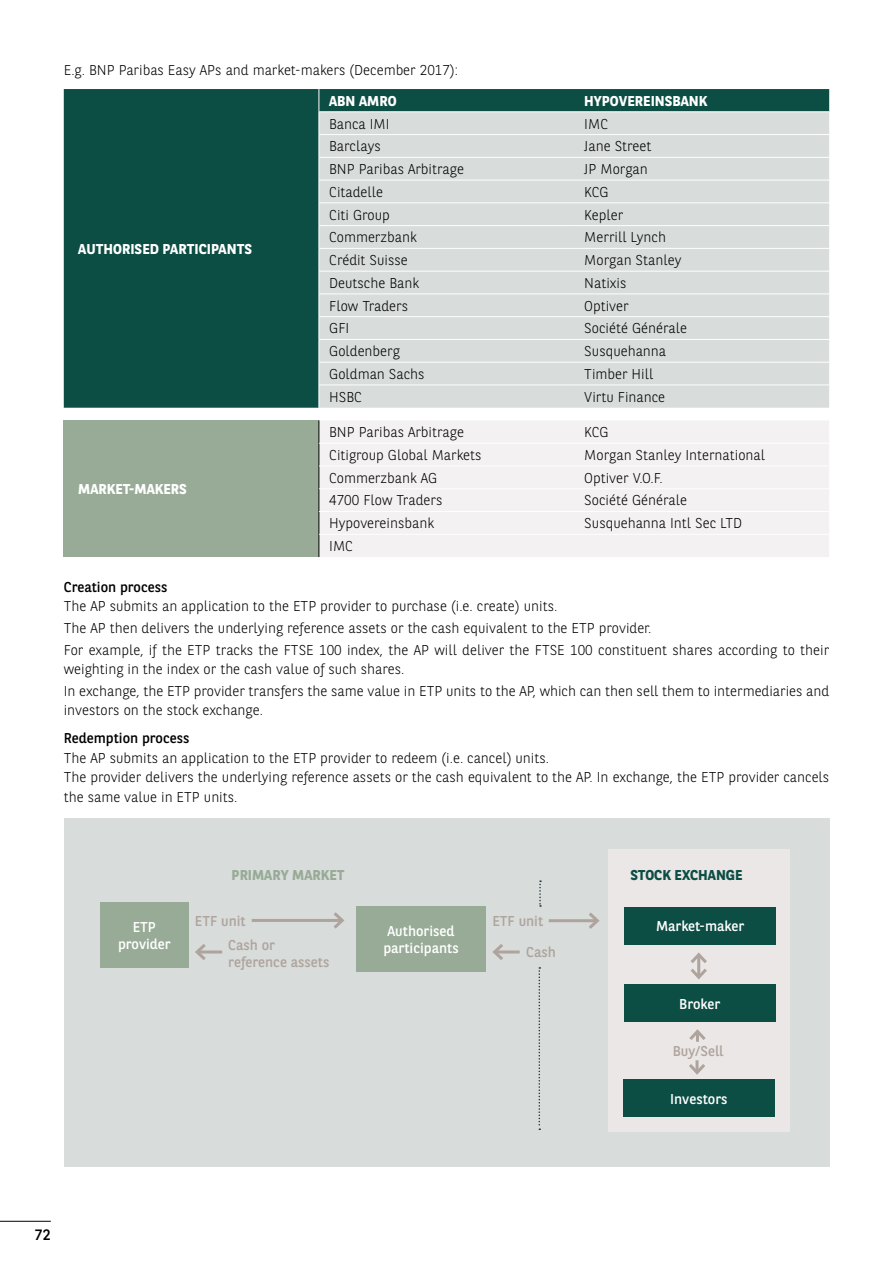
<style>
.page{position:relative;width:893px;height:1263px;background:#fff}
.page>*{position:absolute;margin:0;border:0;box-sizing:border-box;transform-origin:0 0}
.t1{font:15px "BNPP Sans";color:#000}
.t2{font:300 14.25px/21.6px "BNPP Sans";color:#000}
.t3{font:14.25px/17.1px "BNPP Sans";color:#fff;text-align:center}
.t4{font:700 14.25px "BNPP Sans";color:#fff}
.t5{font:14.25px/17.1px "BNPP Sans";color:#afa49d}
.t6{font:14.25px "BNPP Sans";color:#000}
.t7{font:700 14.25px "BNPP Sans";color:#98ab97}
.t8{font:700 14.25px "BNPP Sans";color:#0c4d44}
</style>
<div class="page">
<hr style="left:0;top:1221px;width:51px;height:1px;background:#000">
<div style="left:64px;top:89px;width:765px;height:319px;background:#0c4d44"></div>
<div style="left:320px;top:112px;width:509px;height:296px;background:#d8dcdb"></div>
<div style="left:64px;top:420px;width:255px;height:137px;background:#98ab97"></div>
<div style="left:320px;top:421px;width:509px;height:136px;background:#f3f1f1"></div>
<svg style="left:319px;top:420px;width:1px;height:137px"></svg>
<svg style="left:319px;top:89px;width:1px;height:319px"></svg>
<hr style="left:319px;top:111px;width:255px;height:1px;background:#fff">
<hr style="left:574px;top:111px;width:255px;height:1px;background:#fff">
<hr style="left:319px;top:134px;width:255px;height:1px;background:#fff">
<hr style="left:574px;top:134px;width:255px;height:1px;background:#fff">
<hr style="left:319px;top:157px;width:255px;height:1px;background:#fff">
<hr style="left:574px;top:157px;width:255px;height:1px;background:#fff">
<hr style="left:319px;top:180px;width:255px;height:1px;background:#fff">
<hr style="left:574px;top:180px;width:255px;height:1px;background:#fff">
<hr style="left:319px;top:202px;width:255px;height:1px;background:#fff">
<hr style="left:574px;top:202px;width:255px;height:1px;background:#fff">
<hr style="left:319px;top:225px;width:255px;height:1px;background:#fff">
<hr style="left:574px;top:225px;width:255px;height:1px;background:#fff">
<hr style="left:319px;top:248px;width:255px;height:1px;background:#fff">
<hr style="left:574px;top:248px;width:255px;height:1px;background:#fff">
<hr style="left:319px;top:271px;width:255px;height:1px;background:#fff">
<hr style="left:574px;top:271px;width:255px;height:1px;background:#fff">
<hr style="left:319px;top:293px;width:255px;height:1px;background:#fff">
<hr style="left:574px;top:293px;width:255px;height:1px;background:#fff">
<hr style="left:319px;top:316px;width:255px;height:1px;background:#fff">
<hr style="left:574px;top:316px;width:255px;height:1px;background:#fff">
<hr style="left:319px;top:339px;width:255px;height:1px;background:#fff">
<hr style="left:574px;top:339px;width:255px;height:1px;background:#fff">
<hr style="left:319px;top:362px;width:255px;height:1px;background:#fff">
<hr style="left:574px;top:362px;width:255px;height:1px;background:#fff">
<hr style="left:319px;top:385px;width:255px;height:1px;background:#fff">
<hr style="left:574px;top:385px;width:255px;height:1px;background:#fff">
<hr style="left:319px;top:443px;width:255px;height:1px;background:#fff">
<hr style="left:574px;top:443px;width:255px;height:1px;background:#fff">
<hr style="left:319px;top:466px;width:255px;height:1px;background:#fff">
<hr style="left:574px;top:466px;width:255px;height:1px;background:#fff">
<hr style="left:319px;top:488px;width:255px;height:1px;background:#fff">
<hr style="left:574px;top:488px;width:255px;height:1px;background:#fff">
<hr style="left:319px;top:511px;width:255px;height:1px;background:#fff">
<hr style="left:574px;top:511px;width:255px;height:1px;background:#fff">
<hr style="left:319px;top:534px;width:255px;height:1px;background:#fff">
<hr style="left:574px;top:534px;width:255px;height:1px;background:#fff">
<div style="left:64px;top:818px;width:765px;height:348px;background:#d8dcdb"></div>
<div style="left:608px;top:850px;width:181px;height:282px;background:#eae7e6"></div>
<div style="left:100px;top:902px;width:89px;height:66px;background:#98ab97"></div>
<div style="left:356px;top:907px;width:130px;height:65px;background:#98ab97"></div>
<div style="left:625px;top:907px;width:151px;height:37px;background:#0c4d44"></div>
<div style="left:624px;top:984px;width:151px;height:38px;background:#0c4d44"></div>
<div style="left:623px;top:1079px;width:151px;height:38px;background:#0c4d44"></div>
<hr style="left:252px;top:919px;width:90px;height:3px;background:#afa49d">
<svg style="left:333px;top:912px;width:12px;height:17px"></svg>
<hr style="left:549px;top:919px;width:48px;height:3px;background:#afa49d">
<svg style="left:585px;top:912px;width:15px;height:17px"></svg>
<svg style="left:690px;top:952px;width:17px;height:28px"></svg>
<svg style="left:689px;top:1060px;width:16px;height:15px"></svg>
<svg style="left:689px;top:1029px;width:17px;height:13px"></svg>
<hr style="left:197px;top:950px;width:25px;height:3px;background:#afa49d">
<svg style="left:195px;top:944px;width:14px;height:16px"></svg>
<hr style="left:495px;top:950px;width:25px;height:3px;background:#afa49d">
<svg style="left:492px;top:944px;width:14px;height:16px"></svg>
<svg style="left:539px;top:880px;width:2px;height:27px"></svg>
<svg style="left:538px;top:967px;width:2px;height:163px"></svg>
<p class="t2" style="left:64px;top:58px;width:396px">E.g. BNP Paribas Easy APs and market-makers (December 2017):</p>
<p class="t4" style="left:78px;top:239px;width:175px">AUTHORISED PARTICIPANTS</p>
<p class="t4" style="left:78px;top:479px;width:110px">MARKET-MAKERS</p>
<p class="t4" style="left:329px;top:91px;width:69px">ABN AMRO</p>
<p class="t4" style="left:584px;top:91px;width:125px">HYPOVEREINSBANK</p>
<p class="t2" style="left:329px;top:112px;width:62px">Banca IMI</p>
<p class="t2" style="left:584px;top:112px;width:25px">IMC</p>
<p class="t2" style="left:329px;top:135px;width:53px">Barclays</p>
<p class="t2" style="left:584px;top:135px;width:69px">Jane Street</p>
<p class="t2" style="left:329px;top:158px;width:136px">BNP Paribas Arbitrage</p>
<p class="t2" style="left:584px;top:158px;width:65px">JP Morgan</p>
<p class="t2" style="left:329px;top:180px;width:55px">Citadelle</p>
<p class="t2" style="left:584px;top:180px;width:26px">KCG</p>
<p class="t2" style="left:329px;top:203px;width:62px">Citi Group</p>
<p class="t2" style="left:584px;top:203px;width:41px">Kepler</p>
<p class="t2" style="left:329px;top:226px;width:89px">Commerzbank</p>
<p class="t2" style="left:584px;top:226px;width:83px">Merrill Lynch</p>
<p class="t2" style="left:329px;top:249px;width:80px">Crédit Suisse</p>
<p class="t2" style="left:584px;top:249px;width:99px">Morgan Stanley</p>
<p class="t2" style="left:329px;top:271px;width:91px">Deutsche Bank</p>
<p class="t2" style="left:584px;top:271px;width:44px">Natixis</p>
<p class="t2" style="left:329px;top:294px;width:81px">Flow Traders</p>
<p class="t2" style="left:584px;top:294px;width:46px">Optiver</p>
<p class="t2" style="left:329px;top:317px;width:22px">GFI</p>
<p class="t2" style="left:584px;top:317px;width:104px">Société Générale</p>
<p class="t2" style="left:329px;top:340px;width:72px">Goldenberg</p>
<p class="t2" style="left:584px;top:340px;width:83px">Susquehanna</p>
<p class="t2" style="left:329px;top:362px;width:97px">Goldman Sachs</p>
<p class="t2" style="left:584px;top:362px;width:71px">Timber Hill</p>
<p class="t2" style="left:329px;top:385px;width:34px">HSBC</p>
<p class="t2" style="left:584px;top:385px;width:82px">Virtu Finance</p>
<p class="t2" style="left:329px;top:421px;width:136px">BNP Paribas Arbitrage</p>
<p class="t2" style="left:584px;top:421px;width:26px">KCG</p>
<p class="t2" style="left:329px;top:443px;width:154px">Citigroup Global Markets</p>
<p class="t2" style="left:584px;top:443px;width:182px">Morgan Stanley International</p>
<p class="t2" style="left:329px;top:466px;width:110px">Commerzbank AG</p>
<p class="t2" style="left:584px;top:466px;width:80px">Optiver V.O.F.</p>
<p class="t2" style="left:329px;top:489px;width:115px">4700 Flow Traders</p>
<p class="t2" style="left:584px;top:489px;width:104px">Société Générale</p>
<p class="t2" style="left:329px;top:512px;width:106px">Hypovereinsbank</p>
<p class="t2" style="left:584px;top:512px;width:159px">Susquehanna Intl Sec LTD</p>
<p class="t2" style="left:329px;top:535px;width:25px">IMC</p>
<p class="t6" style="left:64px;top:577px;width:105px">Creation process</p>
<p class="t2" style="left:64px;top:595px;width:767px">The AP submits an application to the ETP provider to purchase (i.e. create) units.<br>The AP then delivers the underlying reference assets or the cash equivalent to the ETP provider.<br>For example, if the ETP tracks the FTSE 100 index, the AP will deliver the FTSE 100 constituent shares according to their</p>
<p class="t2" style="left:64px;top:658px;width:767px">weighting in the index or the cash value of such shares.<br>In exchange, the ETP provider transfers the same value in ETP units to the AP, which can then sell them to intermediaries and</p>
<p class="t2" style="left:64px;top:699px;width:201px">investors on the stock exchange.</p>
<p class="t6" style="left:64px;top:728px;width:127px">Redemption process</p>
<p class="t2" style="left:64px;top:747px;width:767px;line-height:19.5px">The AP submits an application to the ETP provider to redeem (i.e. cancel) units.<br>The provider delivers the underlying reference assets or the cash equivalent to the AP. In exchange, the ETP provider cancels the same value in ETP units.</p>
<p class="t7" style="left:232px;top:866px;width:114px">PRIMARY MARKET</p>
<p class="t8" style="left:630px;top:866px;width:114px">STOCK EXCHANGE</p>
<p class="t5" style="left:195px;top:912px;width:52px">ETF unit</p>
<p class="t5" style="left:492px;top:912px;width:52px">ETF unit</p>
<p class="t5" style="left:228px;top:936px;width:103px">Cash or reference assets</p>
<p class="t5" style="left:526px;top:943px;width:31px">Cash</p>
<p class="t3" style="left:118px;top:918px;width:54px">ETP provider</p>
<p class="t3" style="left:383px;top:922px;width:77px;text-align:left">Authorised participants</p>
<p class="t3" style="left:656px;top:917px;width:90px">Market-maker</p>
<p class="t3" style="left:679px;top:994px;width:43px">Broker</p>
<p class="t5" style="left:673px;top:1042px;width:52px">Buy/Sell</p>
<p class="t3" style="left:670px;top:1089px;width:59px">Investors</p>
<p class="t1" style="left:35px;top:1224px;width:17px">72</p>
</div>
